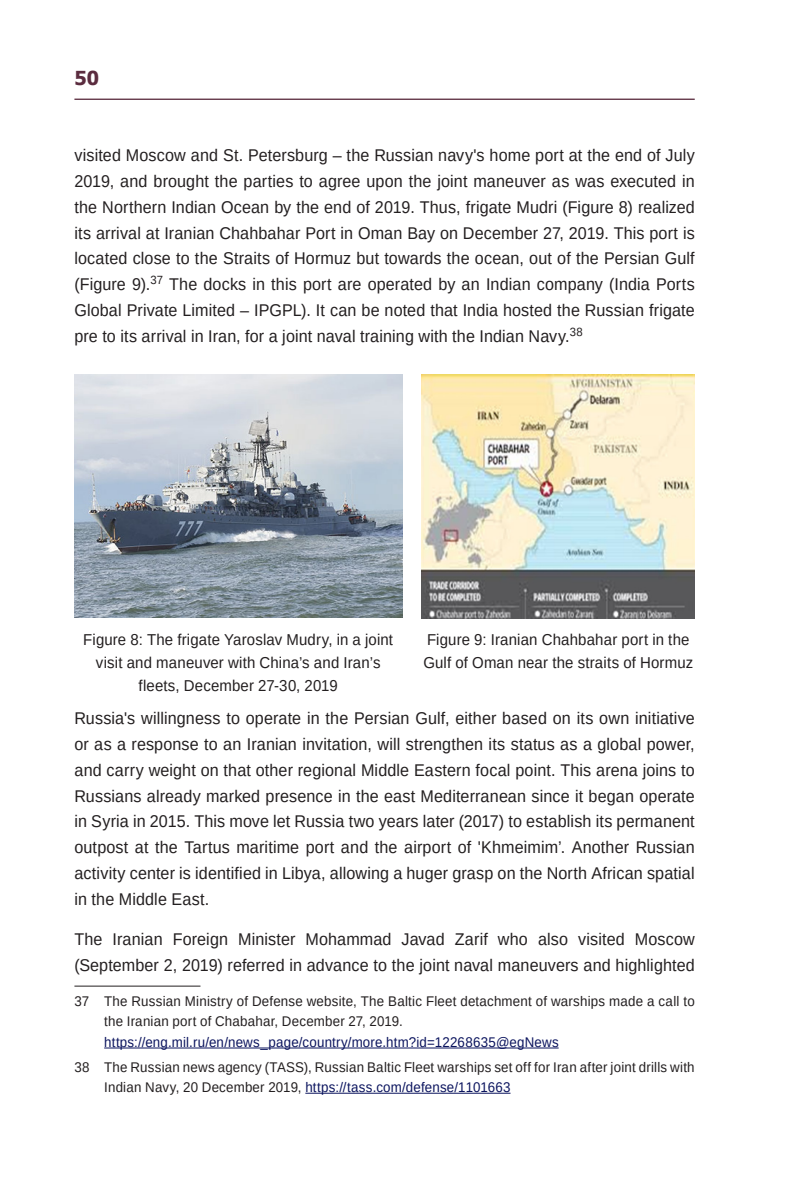
<style>
.page{position:relative;width:794px;height:1191px;background:#fff}
.page>*{position:absolute;margin:0;border:0;box-sizing:border-box;transform-origin:0 0}
.t1{font:700 19.25px "Tahoma";color:#5b2c3f}
.t2{font:16.97px/25.7px "Arimo";letter-spacing:.01em;color:#231f20;text-align:justify;scale:.95 1}
.איור{font:15.75px/22.8px "Arimo";letter-spacing:.01em;color:#231f20;text-align:center;scale:.95 1}
.הערת_שוליים{font:14px/20.1px "Arimo";letter-spacing:.015em;color:#231f20;scale:.95 1}
.הערת_שוליים-2{font:14px "Arimo";letter-spacing:.015em;color:#0b145e;scale:.95 1}
.s1{color:#0b145e}
</style>
<div class="page">
<hr style="left:74px;top:99px;width:620px;height:1px;background:#5b2c3f">
<img style="left:74px;top:375px;width:328px;height:243px">
<img style="left:422px;top:375px;width:272px;height:244px">
<hr style="left:74px;top:985px;width:126px;height:1px;background:#231f20">
<hr style="left:104px;top:1047px;width:454px;height:1px;background:#0b145e">
<hr style="left:305px;top:1093px;width:205px;height:1px;background:#0b145e">
<p class="t1" style="left:74px;top:65px;width:26px">50</p>
<p class="t2" style="left:74px;top:143px;width:654px">visited Moscow and St. Petersburg – the Russian navy's home port at the end of July 2019, and brought the parties to agree upon the joint maneuver as was executed in the Northern Indian Ocean by the end of 2019. Thus, frigate Mudri (Figure 8) realized its arrival at Iranian Chahbahar Port in Oman Bay on December 27, 2019. This port is located close to the Straits of Hormuz but towards the ocean, out of the Persian Gulf (Figure 9).<sup>37</sup> The docks in this port are operated by an Indian company (India Ports Global Private Limited – IPGPL). It can be noted that India hosted the Russian frigate pre to its arrival in Iran, for a joint naval training with the Indian Navy.<sup>38</sup></p>
<p class="איור" style="left:83px;top:628px;width:328px">Figure 8: The frigate Yaroslav Mudry, in a joint visit and maneuver with China’s and Iran’s fleets, December 27-30, 2019</p>
<p class="איור" style="left:423px;top:628px;width:285px;text-align:left">Figure 9: Iranian Chahbahar port in the<br>Gulf of Oman near the straits of Hormuz</p>
<p class="t2" style="left:74px;top:705px;width:654px">Russia's willingness to operate in the Persian Gulf, either based on its own initiative or as a response to an Iranian invitation, will strengthen its status as a global power, and carry weight on that other regional Middle Eastern focal point. This arena joins to Russians already marked presence in the east Mediterranean since it began operate in Syria in 2015. This move let Russia two years later (2017) to establish its permanent outpost at the Tartus maritime port and the airport of 'Khmeimim’. Another Russian activity center is identified in Libya, allowing a huger grasp on the North African spatial in the Middle East.</p>
<p class="t2" style="left:74px;top:926px;width:654px">The Iranian Foreign Minister Mohammad Javad Zarif who also visited Moscow (September 2, 2019) referred in advance to the joint naval maneuvers and highlighted</p>
<p class="הערת_שוליים" style="left:104px;top:991px;width:623px;text-indent:-30px">37 The Russian Ministry of Defense website, The Baltic Fleet detachment of warships made a call to the Iranian port of Chabahar, December 27, 2019.</p>
<p class="הערת_שוליים-2" style="left:104px;top:1032px;width:480px">https://eng.mil.ru/en/news_page/country/more.htm?id=12268635@egNews</p>
<p class="הערת_שוליים" style="left:104px;top:1056px;width:623px;text-indent:-30px">38 The Russian news agency (TASS), Russian Baltic Fleet warships set off for Iran after joint drills with<br>Indian Navy, 20 December 2019, <span class="s1">https://tass.com/defense/1101663</span></p>
</div>
